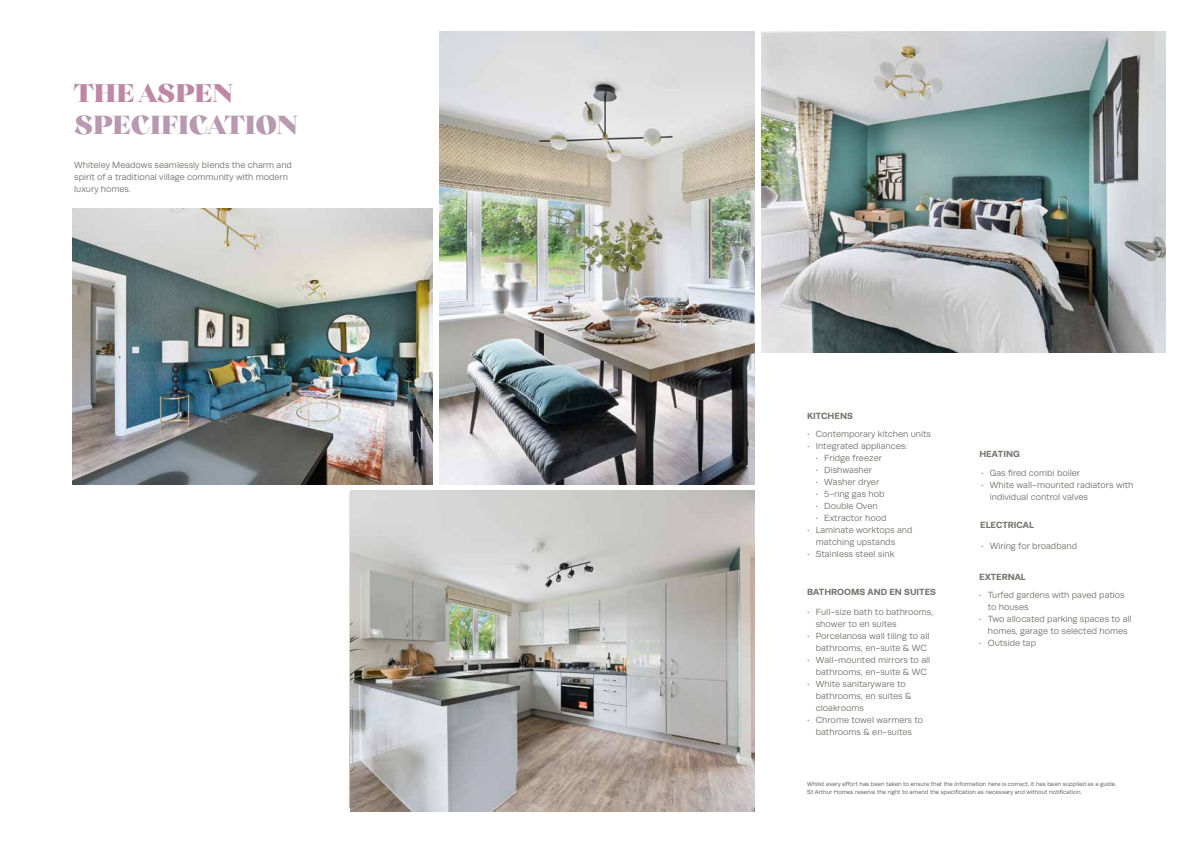
<style>
.page{position:relative;width:1191px;height:842px;background:#fff}
.page>*{position:absolute;margin:0;border:0;box-sizing:border-box;transform-origin:0 0}
.t1{font:800 26px "Monckeberg";letter-spacing:-.02em;color:#b79ab1}
.t2{font:800 25.4px "Monckeberg";letter-spacing:-.02em;color:#bf87a6}
.t3{font:15.9px "Runda";letter-spacing:-.02em;color:#b79ab1}
.t4{font:800 14px "Monckeberg";letter-spacing:-.02em;color:#bf87a6}
.t5{font:9px/12px "Runda";color:#777471}
.t6{font:700 9px "Runda";color:#777471}
.t7{font:6.4px "Runda";color:#777471}
.t8{font:6px/8px "Runda";color:#575756}
</style>
<div class="page">
<img style="left:761px;top:32px;width:404px;height:321px">
<img style="left:439px;top:32px;width:315px;height:453px">
<img style="left:350px;top:490px;width:404px;height:322px">
<img style="left:72px;top:208px;width:360px;height:277px">
<h2 class="t2" style="left:73px;top:74px;width:161px">THE ASPEN</h2>
<h3 class="t3" style="left:85px;top:113px;width:150px">4 BEDROOM HOUSE</h3>
<h3 class="t4" style="left:74px;top:89px;width:115px">HIGH QUALITY</h3>
<h1 class="t1" style="left:74px;top:105px;width:226px">SPECIFICATION</h1>
<p class="t5" style="left:74px;top:159px;width:219px">Whiteley Meadows seamlessly blends the charm and spirit of a traditional village community with modern luxury homes.</p>
<p class="t7" style="left:105px;top:178px;width:46px">Kitchen/Dining:</p>
<p class="t7" style="left:195px;top:178px;width:23px">7.828m</p>
<p class="t7" style="left:238px;top:178px;width:23px">3.635m</p>
<p class="t6" style="left:807px;top:411px;width:47px">KITCHENS</p>
<p class="t5" style="left:807px;top:428px;width:125px">• Contemporary kitchen units</p>
<p class="t5" style="left:807px;top:440px;width:102px">• Integrated appliances:</p>
<p class="t5" style="left:815px;top:452px;width:68px">• Fridge freezer</p>
<p class="t5" style="left:815px;top:464px;width:58px">• Dishwasher</p>
<p class="t5" style="left:815px;top:476px;width:65px">• Washer dryer</p>
<p class="t5" style="left:815px;top:488px;width:70px">• 5-ring gas hob</p>
<p class="t5" style="left:815px;top:500px;width:63px">• Double Oven</p>
<p class="t5" style="left:815px;top:512px;width:72px">• Extractor hood</p>
<p class="t5" style="left:815px;top:524px;width:98px;text-indent:-9px">• Laminate worktops and matching upstands</p>
<p class="t5" style="left:807px;top:548px;width:89px">• Stainless steel sink</p>
<p class="t6" style="left:807px;top:587px;width:130px">BATHROOMS AND EN SUITES</p>
<p class="t5" style="left:816px;top:606px;width:119px;text-indent:-9px">• Full-size bath to bathrooms, shower to en suites</p>
<p class="t5" style="left:816px;top:630px;width:115px;text-indent:-9px">• Porcelanosa wall tiling to all bathrooms, en-suite &amp; WC</p>
<p class="t5" style="left:807px;top:654px;width:124px;text-align:center">• Wall-mounted mirrors to all bathrooms, en-suite &amp; WC</p>
<p class="t5" style="left:816px;top:678px;width:97px;text-indent:-9px">• White sanitaryware to bathrooms, en suites &amp; cloakrooms</p>
<p class="t5" style="left:807px;top:714px;width:117px;text-align:center">• Chrome towel warmers to bathrooms &amp; en-suites</p>
<p class="t6" style="left:979px;top:448px;width:42px">HEATING</p>
<p class="t5" style="left:981px;top:467px;width:100px">• Gas fired combi boiler</p>
<p class="t5" style="left:989px;top:479px;width:145px;text-indent:-9px">• White wall-mounted radiators with individual control valves</p>
<p class="t6" style="left:980px;top:519px;width:55px">ELECTRICAL</p>
<p class="t5" style="left:981px;top:540px;width:97px">• Wiring for broadband</p>
<p class="t6" style="left:979px;top:572px;width:48px">EXTERNAL</p>
<p class="t5" style="left:987px;top:589px;width:138px;text-indent:-9px">• Turfed gardens with paved patios to houses</p>
<p class="t5" style="left:979px;top:613px;width:154px;text-align:center">• Two allocated parking spaces to all homes, garage to selected homes</p>
<p class="t5" style="left:979px;top:637px;width:58px">• Outside tap</p>
<p class="t8" style="left:807px;top:780px;width:311px">Whilst every effort has been taken to ensure that the information here is correct, it has been supplied as a guide.<br>St Arthur Homes reserve the right to amend the specification as necessary and without notification.</p>
</div>
